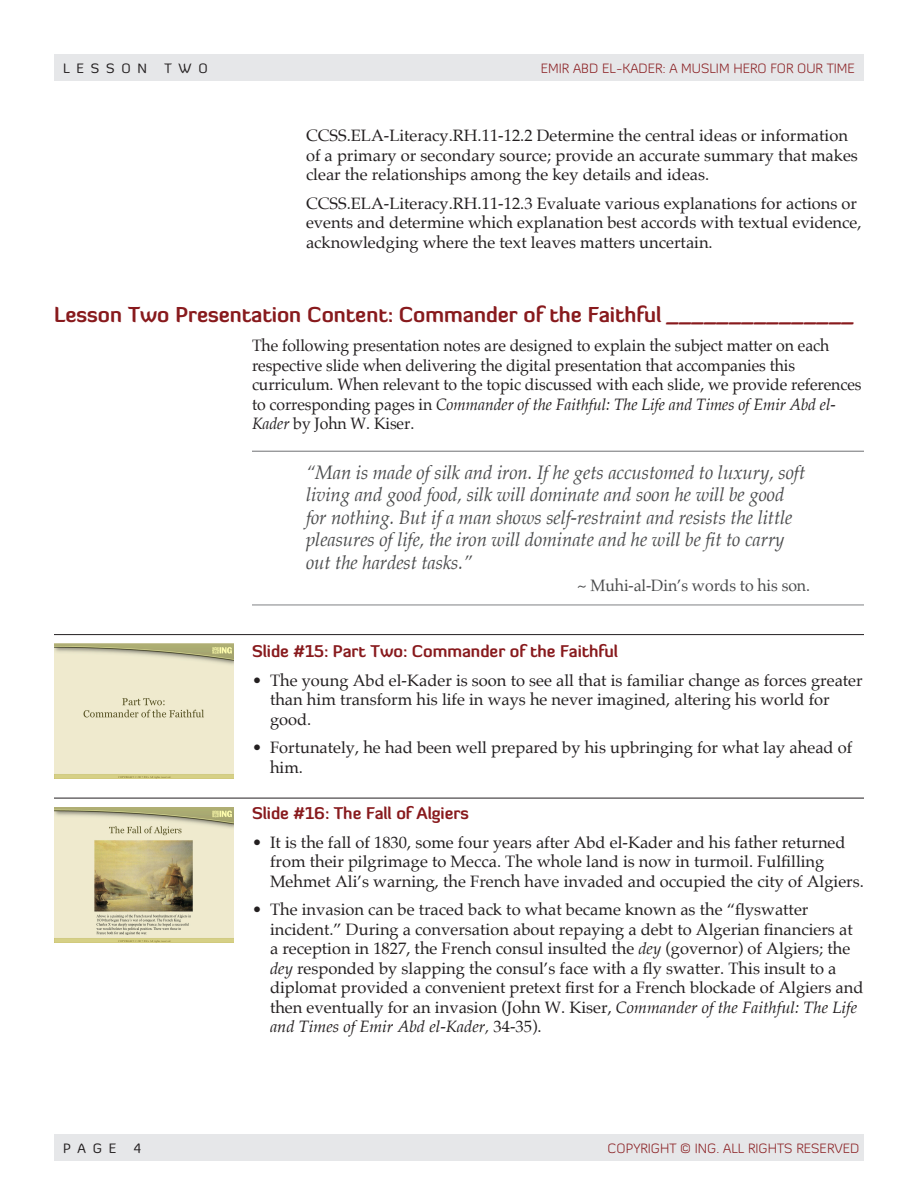
<style>
.page{position:relative;width:918px;height:1188px;background:#fff}
.page>*{position:absolute;margin:0;border:0;box-sizing:border-box;transform-origin:0 0}
.Main_Head{font:700 21px "Diavlo";color:#881a1d}
.SubHead2{font:italic 19.5px/22.5px "Palatino";letter-spacing:-.005em;color:#4b4c4d;scale:.96 1}
.SubHead2-2{font:16.5px/19.5px "Palatino";color:#231f20}
.Main_Head-2{font:16.5px/19.5px "Palatino";color:#231f20}
.SubHead2-3{font:16.5px/19.5px "Palatino";color:#231f20;scale:.96 1}
.SubHead2-4{font:700 16.5px "Diavlo";color:#881a1d}
.SubHead2-5{font:16.5px "Palatino";letter-spacing:-.005em;color:#4b4c4d;scale:.96 1}
.t1{font:300 13.5px "Diavlo";color:#881a1d}
.t2{font:13.5px "Diavlo";letter-spacing:.5em;color:#231f20}
.s1{font-style:italic}
</style>
<div class="page">
<hr style="left:252px;top:451px;width:612px;height:1px;background:#6f7073">
<hr style="left:252px;top:605px;width:612px;height:1px;background:#808285">
<div style="left:54px;top:1134px;width:810px;height:27px;background:#e6e7e9"></div>
<div style="left:54px;top:54px;width:810px;height:27px;background:#e6e7e9"></div>
<hr style="left:54px;top:634px;width:810px;height:1px;background:#231f20">
<img style="left:54px;top:644px;width:180px;height:135px">
<hr style="left:54px;top:798px;width:810px;height:1px;background:#231f20">
<img style="left:54px;top:807px;width:180px;height:135px">
<p class="t2" style="left:63px;top:59px;width:86px">LESSON</p>
<p class="t2" style="left:164px;top:59px;width:45px">TWO</p>
<p class="t1" style="left:541px;top:60px;width:316px">EMIR ABD EL-KADER: A MUSLIM HERO FOR OUR TIME</p>
<p class="Main_Head-2" style="left:306px;top:126px;width:553px">CCSS.ELA-Literacy.RH.11-12.2 Determine the central ideas or information of a primary or secondary source; provide an accurate summary that makes clear the relationships among the key details and ideas.</p>
<p class="Main_Head-2" style="left:306px;top:193px;width:557px">CCSS.ELA-Literacy.RH.11-12.3 Evaluate various explanations for actions or events and determine which explanation best accords with textual evidence, acknowledging where the text leaves matters uncertain.</p>
<p class="Main_Head" style="left:54px;top:301px;width:801px">Lesson Two Presentation Content: Commander of the Faithful _______________</p>
<p class="SubHead2-3" style="left:252px;top:336px;width:636px">The following presentation notes are designed to explain the subject matter on each respective slide when delivering the digital presentation that accompanies this curriculum. When relevant to the topic discussed with each slide, we provide references to corresponding pages in <span class="s1">Commander of the Faithful: The Life and Times of Emir Abd el-Kader</span> by John W. Kiser.</p>
<p class="SubHead2" style="left:306px;top:460px;width:522px">“Man is made of silk and iron. If he gets accustomed to luxury, soft living and good food, silk will dominate and soon he will be good for nothing. But if a man shows self-restraint and resists the little pleasures of life, the iron will dominate and he will be fit to carry out the hardest tasks.”</p>
<p class="SubHead2-5" style="left:577px;top:572px;width:244px">~ Muhi-al-Din’s words to his son.</p>
<p class="SubHead2-4" style="left:252px;top:641px;width:368px">Slide #15: Part Two: Commander of the Faithful</p>
<p class="SubHead2-2" style="left:270px;top:670px;width:594px;text-indent:-18px">• The young Abd el-Kader is soon to see all that is familiar change as forces greater than him transform his life in ways he never imagined, altering his world for good.</p>
<p class="SubHead2-2" style="left:270px;top:738px;width:584px;text-indent:-18px">• Fortunately, he had been well prepared by his upbringing for what lay ahead of him.</p>
<p class="SubHead2-4" style="left:252px;top:803px;width:218px">Slide #16: The Fall of Algiers</p>
<p class="SubHead2-2" style="left:270px;top:832px;width:595px;text-indent:-18px">• It is the fall of 1830, some four years after Abd el-Kader and his father returned from their pilgrimage to Mecca. The whole land is now in turmoil. Fulfilling<br>Mehmet Ali’s warning, the French have invaded and occupied the city of Algiers.</p>
<p class="SubHead2-2" style="left:270px;top:900px;width:595px;text-indent:-18px">• The invasion can be traced back to what became known as the “flyswatter incident.” During a conversation about repaying a debt to Algerian financiers at a reception in 1827, the French consul insulted the <span class="s1">dey</span> (governor) of Algiers; the <span class="s1">dey</span> responded by slapping the consul’s face with a fly swatter. This insult to a diplomat provided a convenient pretext first for a French blockade of Algiers and then eventually for an invasion (John W. Kiser, <span class="s1">Commander of the Faithful: The Life and Times of Emir Abd el-Kader,</span> 34-35).</p>
<p class="t2" style="left:63px;top:1139px;width:55px">PAGE</p>
<p class="t2" style="left:134px;top:1139px;width:9px">4</p>
<p class="t1" style="left:608px;top:1140px;width:253px">COPYRIGHT © ING. ALL RIGHTS RESERVED</p>
</div>
